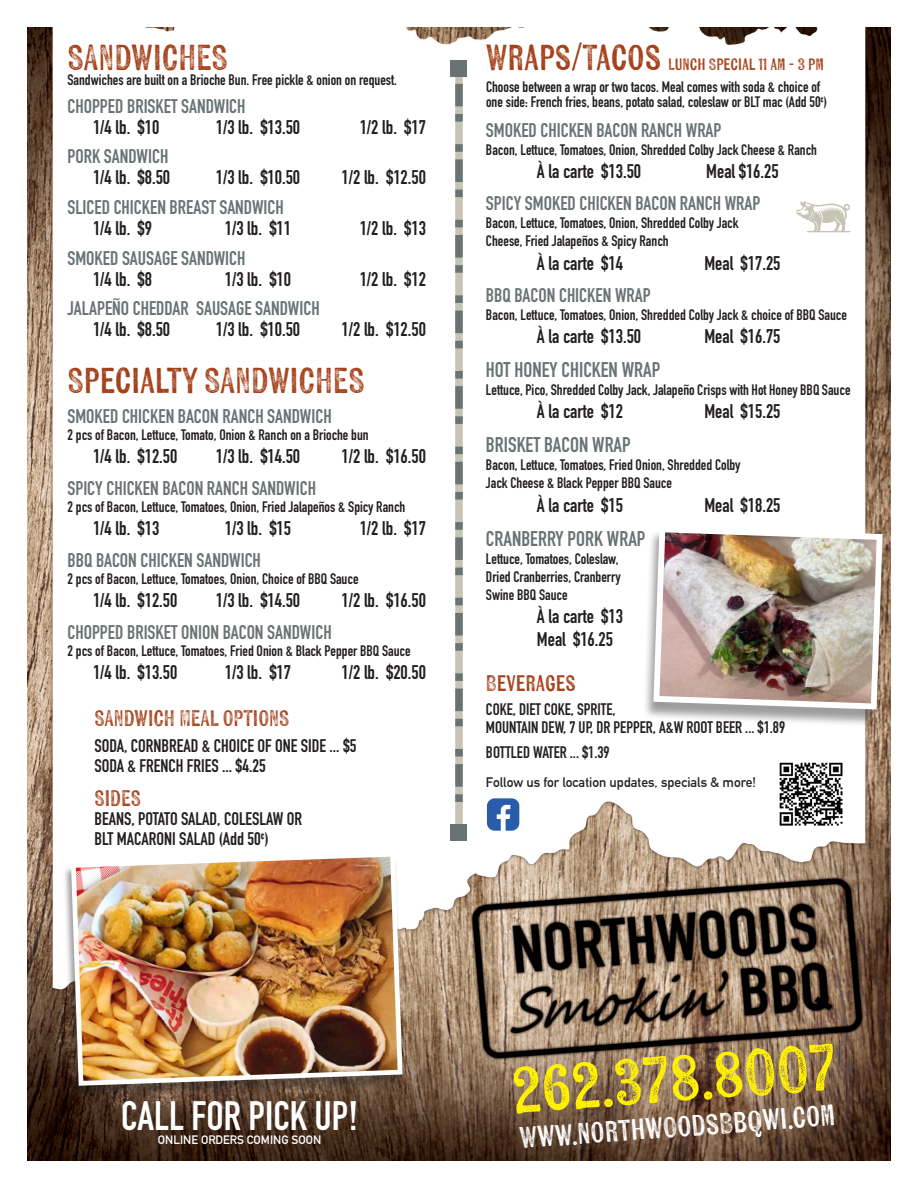
<style>
.page{position:relative;width:918px;height:1188px;background:#fff}
.page>*{position:absolute;margin:0;border:0;box-sizing:border-box;transform-origin:0 0}
.t1{font:65.55px "Kiln Sans";color:#fff101}
.t2{font:700 40.5px "DIN Condensed";color:#fff}
.t3{font:36px "Kiln Sans";color:#a43f17}
.t4{font:29.55px "Kiln Sans";color:#fff}
.t5{font:22.5px "Kiln Sans";color:#a43f17}
.t6{font:700 21px "DIN Condensed";color:#697374}
.t7{font:700 19.5px/23.4px "DIN Condensed";color:#231f20}
.t8{font:700 19.5px "DIN Condensed";color:#697374}
.t9{font:700 18px/19.5px "DIN Condensed";color:#231f20}
.t10{font:700 16.5px/18px "DIN Condensed";color:#231f20}
.t11{font:16.5px "Kiln Sans";color:#a43f17}
.t12{font:700 15px/18px "DIN Condensed";color:#231f20}
.t13{font:700 13.5px "DIN Alternate";color:#231f20}
.t14{font:700 12px "DIN Alternate";color:#fff}
.s1{font-size:36px}
</style>
<div class="page">
<img style="left:27px;top:27px;width:864px;height:1134px">
<div style="left:63px;top:854px;width:342px;height:245px;background:#231f20;opacity:.44"></div>
<img style="left:69px;top:849px;width:336px;height:239px">
<svg style="left:487px;top:798px;width:32px;height:33px"></svg>
<img style="left:777px;top:760px;width:67px;height:68px">
<svg style="left:796px;top:201px;width:55px;height:32px"></svg>
<svg style="left:455px;top:77px;width:8px;height:747px;background:#9da099"></svg>
<div style="left:451px;top:60px;width:16px;height:17px;background:#697374"></div>
<div style="left:451px;top:824px;width:16px;height:16px;background:#697374"></div>
<div style="left:643px;top:530px;width:244px;height:197px;background:#231f20;opacity:.44"></div>
<img style="left:650px;top:523px;width:236px;height:190px">
<p class="t3" style="left:68px;top:35px;width:162px">SANDWICHES</p>
<p class="t12" style="left:68px;top:71px;width:331px">Sandwiches are built on a Brioche Bun. Free pickle &amp; onion on request.</p>
<p class="t8" style="left:68px;top:93px;width:180px">CHOPPED BRISKET SANDWICH</p>
<p class="t7" style="left:93px;top:115px;width:68px">1/4 lb. $10</p>
<p class="t7" style="left:216px;top:115px;width:86px">1/3 lb. $13.50</p>
<p class="t7" style="left:360px;top:115px;width:68px">1/2 lb. $17</p>
<p class="t8" style="left:68px;top:143px;width:102px">PORK SANDWICH</p>
<p class="t7" style="left:93px;top:166px;width:79px">1/4 lb. $8.50</p>
<p class="t7" style="left:216px;top:166px;width:86px">1/3 lb. $10.50</p>
<p class="t7" style="left:342px;top:166px;width:86px">1/2 lb. $12.50</p>
<p class="t8" style="left:68px;top:194px;width:218px">SLICED CHICKEN BREAST SANDWICH</p>
<p class="t7" style="left:93px;top:216px;width:61px">1/4 lb. $9</p>
<p class="t7" style="left:225px;top:216px;width:68px">1/3 lb. $11</p>
<p class="t7" style="left:360px;top:216px;width:68px">1/2 lb. $13</p>
<p class="t8" style="left:68px;top:245px;width:180px">SMOKED SAUSAGE SANDWICH</p>
<p class="t7" style="left:93px;top:267px;width:61px">1/4 lb. $8</p>
<p class="t7" style="left:225px;top:267px;width:68px">1/3 lb. $10</p>
<p class="t7" style="left:360px;top:267px;width:68px">1/2 lb. $12</p>
<p class="t8" style="left:68px;top:295px;width:254px">JALAPEÑO CHEDDAR SAUSAGE SANDWICH</p>
<p class="t7" style="left:93px;top:318px;width:79px">1/4 lb. $8.50</p>
<p class="t7" style="left:216px;top:318px;width:86px">1/3 lb. $10.50</p>
<p class="t7" style="left:342px;top:318px;width:86px">1/2 lb. $12.50</p>
<p class="t3" style="left:68px;top:358px;width:299px">SPECIALTY SANDWICHES</p>
<p class="t8" style="left:68px;top:403px;width:266px">SMOKED CHICKEN BACON RANCH SANDWICH</p>
<p class="t12" style="left:68px;top:425px;width:303px">2 pcs of Bacon, Lettuce, Tomato, Onion &amp; Ranch on a Brioche bun</p>
<p class="t7" style="left:93px;top:444px;width:86px">1/4 lb. $12.50</p>
<p class="t7" style="left:216px;top:444px;width:86px">1/3 lb. $14.50</p>
<p class="t7" style="left:342px;top:444px;width:86px">1/2 lb. $16.50</p>
<p class="t8" style="left:68px;top:475px;width:250px">SPICY CHICKEN BACON RANCH SANDWICH</p>
<p class="t12" style="left:68px;top:497px;width:339px">2 pcs of Bacon, Lettuce, Tomatoes, Onion, Fried Jalapeños &amp; Spicy Ranch</p>
<p class="t7" style="left:93px;top:516px;width:68px">1/4 lb. $13</p>
<p class="t7" style="left:225px;top:516px;width:68px">1/3 lb. $15</p>
<p class="t7" style="left:360px;top:516px;width:68px">1/2 lb. $17</p>
<p class="t8" style="left:68px;top:547px;width:195px">BBQ BACON CHICKEN SANDWICH</p>
<p class="t12" style="left:68px;top:569px;width:293px">2 pcs of Bacon, Lettuce, Tomatoes, Onion, Choice of BBQ Sauce</p>
<p class="t7" style="left:93px;top:588px;width:86px">1/4 lb. $12.50</p>
<p class="t7" style="left:216px;top:588px;width:86px">1/3 lb. $14.50</p>
<p class="t7" style="left:342px;top:588px;width:86px">1/2 lb. $16.50</p>
<p class="t8" style="left:68px;top:619px;width:266px">CHOPPED BRISKET ONION BACON SANDWICH</p>
<p class="t12" style="left:68px;top:641px;width:345px">2 pcs of Bacon, Lettuce, Tomatoes, Fried Onion &amp; Black Pepper BBQ Sauce</p>
<p class="t7" style="left:93px;top:660px;width:86px">1/4 lb. $13.50</p>
<p class="t7" style="left:225px;top:660px;width:68px">1/3 lb. $17</p>
<p class="t7" style="left:342px;top:660px;width:86px">1/2 lb. $20.50</p>
<p class="t5" style="left:94px;top:704px;width:196px">SANDWICH MEAL OPTIONS</p>
<p class="t9" style="left:94px;top:736px;width:263px">SODA, CORNBREAD &amp; CHOICE OF ONE SIDE ... $5</p>
<p class="t9" style="left:94px;top:756px;width:173px">SODA &amp; FRENCH FRIES ... $4.25</p>
<p class="t5" style="left:94px;top:784px;width:48px">SIDES</p>
<p class="t9" style="left:94px;top:809px;width:209px">BEANS, POTATO SALAD, COLESLAW OR<br>BLT MACARONI SALAD (Add 50<sup>¢</sup>)</p>
<p class="t11" style="left:486px;top:54px;width:340px"><span class="s1">WRAPS/TACOS</span> LUNCH SPECIAL 11 AM - 3 PM</p>
<p class="t12" style="left:486px;top:79px;width:343px;line-height:15px">Choose between a wrap or two tacos. Meal comes with soda &amp; choice of one side: French fries, beans, potato salad, coleslaw or BLT mac (Add 50<sup>¢</sup>)</p>
<p class="t8" style="left:486px;top:117px;width:237px">SMOKED CHICKEN BACON RANCH WRAP</p>
<p class="t12" style="left:486px;top:141px;width:332px">Bacon, Lettuce, Tomatoes, Onion, Shredded Colby Jack Cheese &amp; Ranch</p>
<p class="t7" style="left:537px;top:160px;width:106px">À la carte $13.50</p>
<p class="t7" style="left:706px;top:160px;width:74px">Meal $16.25</p>
<p class="t8" style="left:486px;top:190px;width:276px">SPICY SMOKED CHICKEN BACON RANCH WRAP</p>
<p class="t12" style="left:486px;top:214px;width:254px">Bacon, Lettuce, Tomatoes, Onion, Shredded Colby Jack<br>Cheese, Fried Jalapeños &amp; Spicy Ranch</p>
<p class="t7" style="left:537px;top:251px;width:88px">À la carte $14</p>
<p class="t7" style="left:704px;top:251px;width:78px">Meal $17.25</p>
<p class="t8" style="left:486px;top:282px;width:166px">BBQ BACON CHICKEN WRAP</p>
<p class="t12" style="left:486px;top:305px;width:362px">Bacon, Lettuce, Tomatoes, Onion, Shredded Colby Jack &amp; choice of BBQ Sauce</p>
<p class="t7" style="left:537px;top:325px;width:106px">À la carte $13.50</p>
<p class="t7" style="left:704px;top:325px;width:78px">Meal $16.75</p>
<p class="t6" style="left:486px;top:356px;width:176px">HOT HONEY CHICKEN WRAP</p>
<p class="t12" style="left:486px;top:381px;width:366px">Lettuce, Pico, Shredded Colby Jack, Jalapeño Crisps with Hot Honey BBQ Sauce</p>
<p class="t7" style="left:537px;top:400px;width:88px">À la carte $12</p>
<p class="t7" style="left:704px;top:400px;width:78px">Meal $15.25</p>
<p class="t6" style="left:486px;top:431px;width:146px">BRISKET BACON WRAP</p>
<p class="t12" style="left:486px;top:456px;width:256px">Bacon, Lettuce, Tomatoes, Fried Onion, Shredded Colby<br>Jack Cheese &amp; Black Pepper BBQ Sauce</p>
<p class="t7" style="left:537px;top:493px;width:88px">À la carte $15</p>
<p class="t7" style="left:704px;top:493px;width:78px">Meal $18.25</p>
<p class="t6" style="left:486px;top:524px;width:161px">CRANBERRY PORK WRAP</p>
<p class="t12" style="left:486px;top:549px;width:136px">Lettuce, Tomatoes, Coleslaw,<br>Dried Cranberries, Cranberry<br>Swine BBQ Sauce</p>
<p class="t7" style="left:537px;top:604px;width:88px">À la carte $13<br>Meal $16.25</p>
<p class="t5" style="left:486px;top:668px;width:91px">BEVERAGES</p>
<p class="t10" style="left:486px;top:700px;width:301px">COKE, DIET COKE, SPRITE,<br>MOUNTAIN DEW, 7 UP, DR PEPPER, A&amp;W ROOT BEER ... $1.89</p>
<p class="t10" style="left:486px;top:743px;width:125px">BOTTLED WATER ... $1.39</p>
<p class="t13" style="left:486px;top:772px;width:271px">Follow us for location updates, specials &amp; more!</p>
<p class="t2" style="left:121px;top:1088px;width:238px">CALL FOR PICK UP!</p>
<p class="t14" style="left:158px;top:1131px;width:165px">ONLINE ORDERS COMING SOON</p>
<p class="t1" style="left:509px;top:1048px;width:327px;rotate:-4deg">262.378.8007</p>
<p class="t4" style="left:518px;top:1119px;width:318px;rotate:-4deg">WW W.NORTHWOO DSBB QWI.COM</p>
</div>
